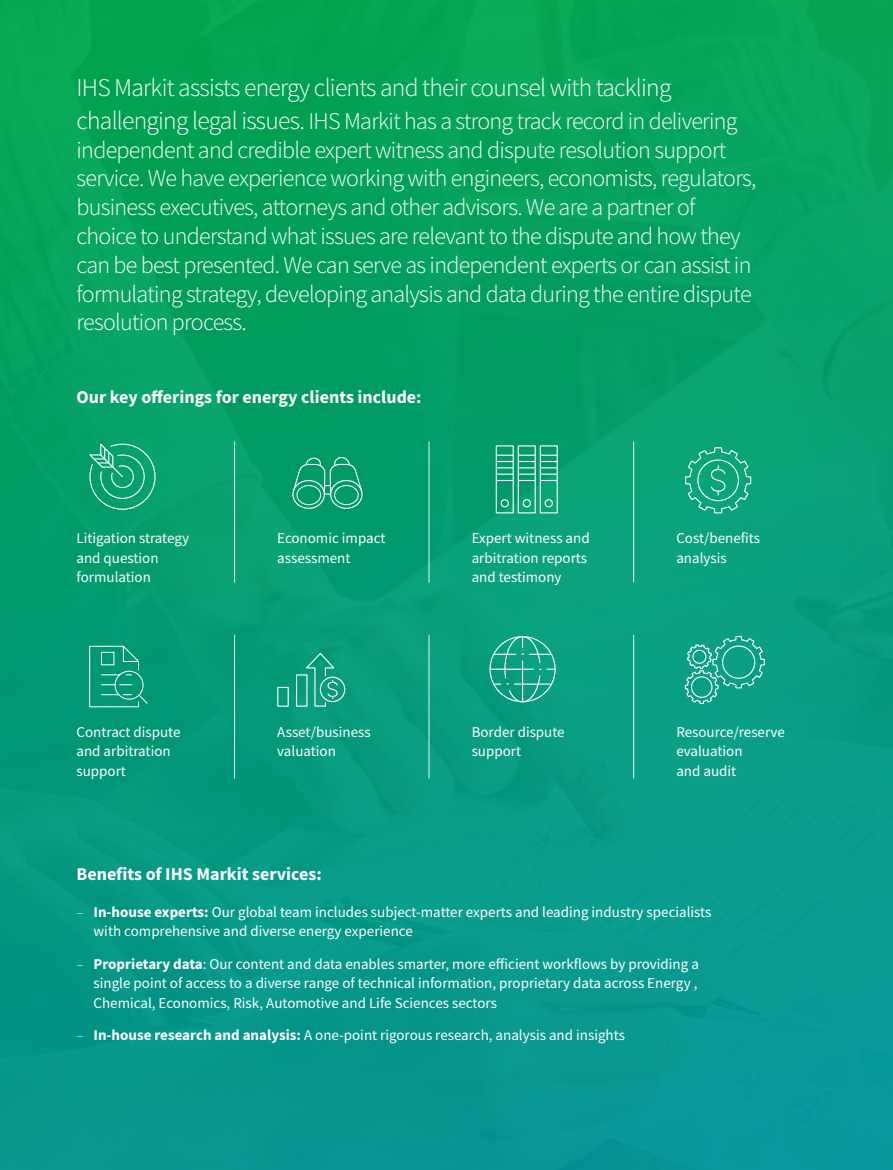
<style>
.page{position:relative;width:893px;height:1170px;background:#fff}
.page>*{position:absolute;margin:0;border:0;box-sizing:border-box;transform-origin:0 0}
.t1{font:300 25.5px "Source Sans Pro";letter-spacing:-.03em;color:#fff}
.t2{font:300 24px/28.8px "Source Sans Pro";letter-spacing:-.03em;color:#fff}
.t3{font:700 18px "Source Sans Pro";color:#fff}
.t4{font:15px/19.5px "Source Sans Pro";color:#fff}
.s1{font-size:25.5px}
.s2{font-weight:300}
.s3{font-weight:700}
</style>
<div class="page">
<div style="left:0;top:0;width:893px;height:1169px;background:linear-gradient(to bottom,#04a551,#099698)"></div>
<hr style="left:234px;top:441px;width:1px;height:141px;background:#fff">
<hr style="left:234px;top:634px;width:1px;height:144px;background:#fff">
<hr style="left:429px;top:441px;width:1px;height:141px;background:#fff">
<hr style="left:429px;top:634px;width:1px;height:144px;background:#fff">
<hr style="left:633px;top:441px;width:1px;height:141px;background:#fff">
<hr style="left:633px;top:634px;width:1px;height:144px;background:#fff">
<svg style="left:87px;top:441px;width:69px;height:69px;background:#21aa7c"></svg>
<svg style="left:489px;top:635px;width:67px;height:67px;background:#29aa8e"></svg>
<div style="left:320px;top:676px;width:25px;height:26px;border:1px solid #fff;border-radius:50%"></div>
<svg style="left:277px;top:651px;width:61px;height:56px;background:#22a686"></svg>
<div style="left:496px;top:445px;width:18px;height:68px;border:1px solid #fff"></div>
<div style="left:518px;top:445px;width:18px;height:68px;border:1px solid #fff"></div>
<div style="left:540px;top:445px;width:18px;height:68px;border:1px solid #fff"></div>
<svg style="left:495px;top:454px;width:63px;height:54px;background:#38b08b"></svg>
<svg style="left:684px;top:446px;width:68px;height:68px;background:#26ad87"></svg>
<svg style="left:684px;top:635px;width:82px;height:69px;background:#29ab93"></svg>
<svg style="left:89px;top:643px;width:60px;height:64px;background:#1ca382"></svg>
<div style="left:292px;top:480px;width:33px;height:29px;border:1px solid #fff;border-radius:50%"></div>
<div style="left:330px;top:480px;width:33px;height:29px;border:1px solid #fff;border-radius:50%"></div>
<svg style="left:292px;top:456px;width:71px;height:40px;background:#20a67a"></svg>
<div style="left:297px;top:485px;width:24px;height:20px;border:1px solid #fff;border-radius:50%"></div>
<div style="left:334px;top:485px;width:25px;height:20px;border:1px solid #fff;border-radius:50%"></div>
<h1 class="t1" style="left:77px;top:72px;width:596px">IHS Markit assists energy clients and their counsel with tackling</h1>
<p class="t2" style="left:77px;top:106px;width:681px"><span class="s1">challenging legal issues.</span> IHS Markit has a strong track record in delivering independent and credible expert witness and dispute resolution support service. We have experience working with engineers, economists, regulators, business executives, attorneys and other advisors. We are a partner of choice to understand what issues are relevant to the dispute and how they can be best presented. We can serve as independent experts or can assist in formulating strategy, developing analysis and data during the entire dispute resolution process.</p>
<p class="t3" style="left:77px;top:384px;width:347px">Our key offerings for energy clients include:</p>
<p class="t4" style="left:77px;top:528px;width:114px">Litigation strategy and question formulation</p>
<p class="t4" style="left:277px;top:528px;width:110px">Economic impact assessment</p>
<p class="t4" style="left:472px;top:528px;width:120px">Expert witness and arbitration reports and testimony</p>
<p class="t4" style="left:676px;top:528px;width:85px">Cost/benefits analysis</p>
<p class="t4" style="left:77px;top:721px;width:105px">Contract dispute and arbitration support</p>
<p class="t4" style="left:277px;top:721px;width:95px">Asset/business valuation</p>
<p class="t4" style="left:472px;top:721px;width:95px">Border dispute support</p>
<p class="t4" style="left:676px;top:721px;width:110px">Resource/reserve evaluation<br>and audit</p>
<p class="t3" style="left:77px;top:862px;width:247px">Benefits of IHS Markit services:</p>
<p class="t4" style="left:94px;top:901px;width:619px;text-indent:-17px"><span class="s2">‒</span> <span class="s3">In-house experts:</span> Our global team includes subject-matter experts and leading industry specialists with comprehensive and diverse energy experience</p>
<p class="t4" style="left:94px;top:953px;width:607px;text-align:justify;text-indent:-17px"><span class="s2">‒</span> <span class="s3">Proprietary data</span>: Our content and data enables smarter, more efficient workflows by providing a single point of access to a diverse range of technical information, proprietary data across Energy , Chemical, Economics, Risk, Automotive and Life Sciences sectors</p>
<p class="t4" style="left:77px;top:1024px;width:550px"><span class="s2">‒</span> <span class="s3">In-house research and analysis:</span> A one-point rigorous research, analysis and insights</p>
</div>
